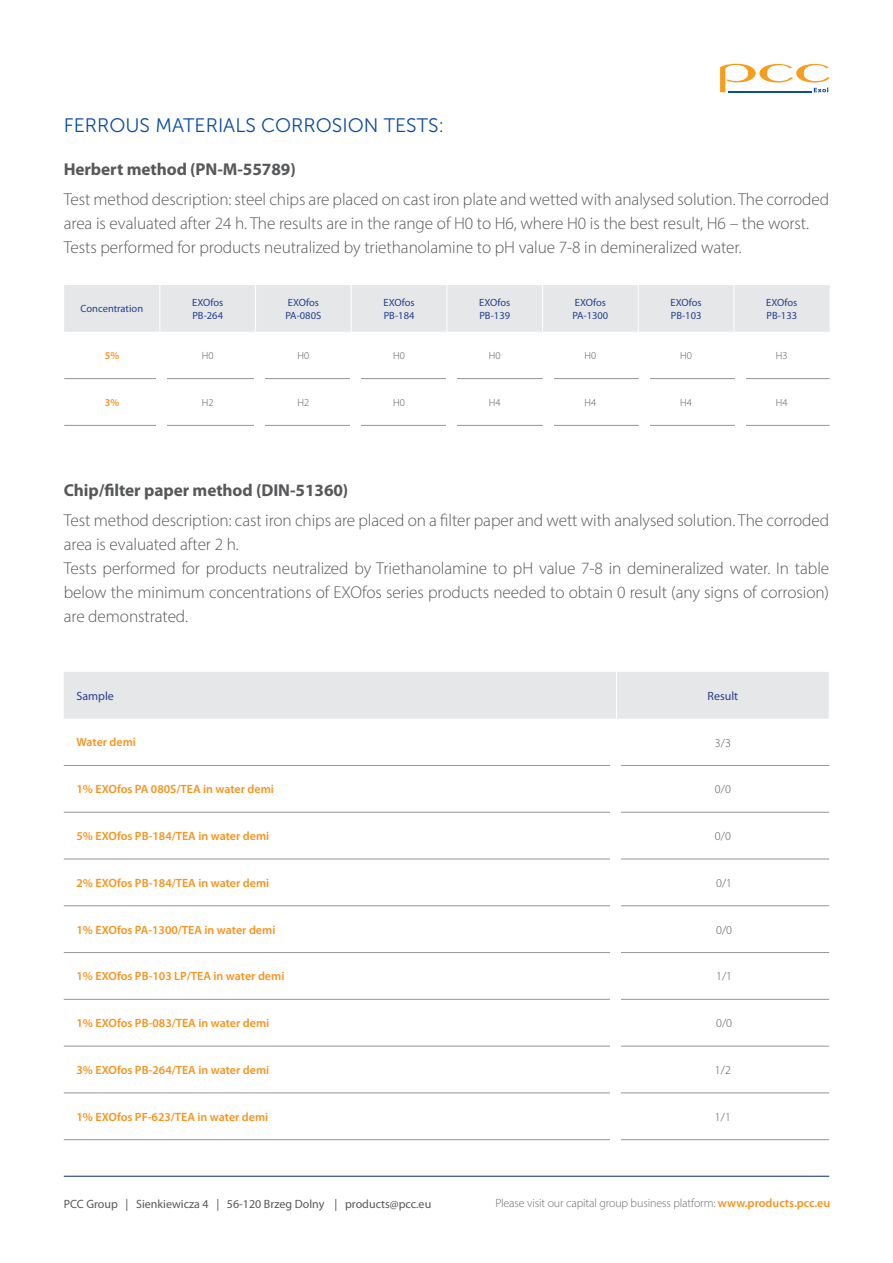
<style>
.page{position:relative;width:893px;height:1263px;background:#fff}
.page>*{position:absolute;margin:0;border:0;box-sizing:border-box;transform-origin:0 0}
.t1{font:19.5px "Museo Sans 300";color:#0d4da1}
.t2{font:300 17.25px/24px "Myriad Pro";letter-spacing:-.005em;color:#57585a}
.t3{font:700 17.25px "Myriad Pro";letter-spacing:-.005em;color:#57585a}
.t4{font:600 12px "Myriad Pro";color:#f7931d}
.t5{font:300 12px "Myriad Pro";letter-spacing:-.01em;color:#6c6d70}
.t6{font:12px "Myriad Pro";color:#57585a}
.t7{font:300 12px "Myriad Pro";color:#57585a}
.t8{font:12px "Myriad Pro";color:#253f8e}
.t9{font:10.5px "Myriad Pro";color:#253f8e}
.t10{font:300 10.5px "Myriad Pro";color:#57585a}
.t11{font:600 10.5px "Myriad Pro";color:#f7931d}
.s1{font-weight:600;color:#f7931d}
</style>
<div class="page">
<hr style="left:64px;top:1176px;width:765px;height:1px;background:#253f8e">
<svg style="left:720px;top:64px;width:110px;height:28px"></svg>
<hr style="left:728px;top:91px;width:84px;height:1px;background:#0d4da1">
<div style="left:64px;top:285px;width:766px;height:47px;background:#e6e7e9"></div>
<hr style="left:64px;top:425px;width:96px;height:1px;background:#939598">
<hr style="left:160px;top:425px;width:96px;height:1px;background:#939598">
<hr style="left:256px;top:425px;width:95px;height:1px;background:#939598">
<hr style="left:351px;top:425px;width:96px;height:1px;background:#939598">
<hr style="left:447px;top:425px;width:96px;height:1px;background:#939598">
<hr style="left:543px;top:425px;width:95px;height:1px;background:#939598">
<hr style="left:638px;top:425px;width:96px;height:1px;background:#939598">
<hr style="left:734px;top:425px;width:96px;height:1px;background:#939598">
<hr style="left:64px;top:378px;width:96px;height:1px;background:#939598">
<hr style="left:160px;top:378px;width:96px;height:1px;background:#939598">
<hr style="left:256px;top:378px;width:95px;height:1px;background:#939598">
<hr style="left:351px;top:378px;width:96px;height:1px;background:#939598">
<hr style="left:447px;top:378px;width:96px;height:1px;background:#939598">
<hr style="left:543px;top:378px;width:95px;height:1px;background:#939598">
<hr style="left:638px;top:378px;width:96px;height:1px;background:#939598">
<hr style="left:734px;top:378px;width:96px;height:1px;background:#939598">
<hr style="left:159px;top:285px;width:1px;height:47px;background:#fff">
<hr style="left:255px;top:285px;width:1px;height:47px;background:#fff">
<hr style="left:351px;top:285px;width:1px;height:47px;background:#fff">
<hr style="left:447px;top:285px;width:1px;height:47px;background:#fff">
<hr style="left:542px;top:285px;width:1px;height:47px;background:#fff">
<hr style="left:638px;top:285px;width:1px;height:47px;background:#fff">
<hr style="left:734px;top:285px;width:1px;height:47px;background:#fff">
<div style="left:64px;top:672px;width:765px;height:47px;background:#e6e7e9"></div>
<hr style="left:64px;top:812px;width:553px;height:1px;background:#939598">
<hr style="left:617px;top:812px;width:212px;height:1px;background:#939598">
<hr style="left:64px;top:859px;width:553px;height:1px;background:#939598">
<hr style="left:617px;top:859px;width:212px;height:1px;background:#939598">
<hr style="left:64px;top:905px;width:553px;height:1px;background:#939598">
<hr style="left:617px;top:905px;width:212px;height:1px;background:#939598">
<hr style="left:64px;top:952px;width:553px;height:1px;background:#939598">
<hr style="left:617px;top:952px;width:212px;height:1px;background:#939598">
<hr style="left:64px;top:999px;width:553px;height:1px;background:#939598">
<hr style="left:617px;top:999px;width:212px;height:1px;background:#939598">
<hr style="left:64px;top:1046px;width:553px;height:1px;background:#939598">
<hr style="left:617px;top:1046px;width:212px;height:1px;background:#939598">
<hr style="left:64px;top:1092px;width:553px;height:1px;background:#939598">
<hr style="left:617px;top:1092px;width:212px;height:1px;background:#939598">
<hr style="left:64px;top:1139px;width:553px;height:1px;background:#939598">
<hr style="left:617px;top:1139px;width:212px;height:1px;background:#939598">
<hr style="left:64px;top:765px;width:553px;height:1px;background:#939598">
<hr style="left:617px;top:765px;width:212px;height:1px;background:#939598">
<hr style="left:616px;top:672px;width:1px;height:47px;background:#fff">
<div style="left:156px;top:352px;width:11px;height:88px;background:#fff"></div>
<div style="left:254px;top:352px;width:11px;height:88px;background:#fff"></div>
<div style="left:350px;top:352px;width:11px;height:88px;background:#fff"></div>
<div style="left:446px;top:352px;width:11px;height:88px;background:#fff"></div>
<div style="left:543px;top:352px;width:11px;height:88px;background:#fff"></div>
<div style="left:639px;top:352px;width:11px;height:88px;background:#fff"></div>
<div style="left:735px;top:352px;width:11px;height:88px;background:#fff"></div>
<div style="left:610px;top:738px;width:11px;height:412px;background:#fff"></div>
<p class="t1" style="left:64px;top:115px;width:382px">FERROUS MATERIALS CORROSION TESTS:</p>
<p class="t3" style="left:64px;top:158px;width:233px">Herbert method (PN-M-55789)</p>
<p class="t2" style="left:64px;top:188px;width:767px">Test method description: steel chips are placed on cast iron plate and wetted with analysed solution. The corroded area is evaluated after 24 h. The results are in the range of H0 to H6, where H0 is the best result, H6 – the worst.</p>
<p class="t2" style="left:64px;top:236px;width:679px">Tests performed for products neutralized by triethanolamine to pH value 7-8 in demineralized water.</p>
<p class="t9" style="left:81px;top:302px;width:64px">Concentration</p>
<p class="t9" style="left:192px;top:296px;width:33px">EXOfos</p>
<p class="t9" style="left:192px;top:309px;width:32px">PB-264</p>
<p class="t9" style="left:288px;top:296px;width:33px">EXOfos</p>
<p class="t9" style="left:286px;top:309px;width:37px">PA-080S</p>
<p class="t9" style="left:383px;top:296px;width:33px">EXOfos</p>
<p class="t9" style="left:384px;top:309px;width:32px">PB-184</p>
<p class="t9" style="left:479px;top:296px;width:33px">EXOfos</p>
<p class="t9" style="left:479px;top:309px;width:32px">PB-139</p>
<p class="t9" style="left:575px;top:296px;width:33px">EXOfos</p>
<p class="t9" style="left:572px;top:309px;width:37px">PA-1300</p>
<p class="t9" style="left:670px;top:296px;width:33px">EXOfos</p>
<p class="t9" style="left:671px;top:309px;width:32px">PB-103</p>
<p class="t9" style="left:766px;top:296px;width:33px">EXOfos</p>
<p class="t9" style="left:766px;top:309px;width:32px">PB-133</p>
<p class="t11" style="left:105px;top:349px;width:16px">5%</p>
<p class="t10" style="left:202px;top:349px;width:13px">H0</p>
<p class="t10" style="left:297px;top:349px;width:13px">H0</p>
<p class="t10" style="left:393px;top:349px;width:13px">H0</p>
<p class="t10" style="left:489px;top:349px;width:13px">H0</p>
<p class="t10" style="left:584px;top:349px;width:13px">H0</p>
<p class="t10" style="left:680px;top:349px;width:13px">H0</p>
<p class="t10" style="left:776px;top:349px;width:13px">H3</p>
<p class="t11" style="left:105px;top:396px;width:16px">3%</p>
<p class="t10" style="left:202px;top:396px;width:13px">H2</p>
<p class="t10" style="left:297px;top:396px;width:13px">H2</p>
<p class="t10" style="left:393px;top:396px;width:13px">H0</p>
<p class="t10" style="left:489px;top:396px;width:13px">H4</p>
<p class="t10" style="left:584px;top:396px;width:13px">H4</p>
<p class="t10" style="left:680px;top:396px;width:13px">H4</p>
<p class="t10" style="left:776px;top:396px;width:13px">H4</p>
<p class="t3" style="left:64px;top:478px;width:286px">Chip/filter paper method (DIN-51360)</p>
<p class="t2" style="left:64px;top:508px;width:767px">Test method description: cast iron chips are placed on a filter paper and wett with analysed solution. The corroded area is evaluated after 2 h.</p>
<p class="t2" style="left:64px;top:556px;width:767px;text-align:justify">Tests performed for products neutralized by Triethanolamine to pH value 7-8 in demineralized water. In table below the minimum concentrations of EXOfos series products needed to obtain 0 result (any signs of corrosion) are demonstrated.</p>
<p class="t8" style="left:77px;top:688px;width:39px">Sample</p>
<p class="t8" style="left:707px;top:688px;width:32px">Result</p>
<p class="t4" style="left:77px;top:735px;width:61px">Water demi</p>
<p class="t7" style="left:715px;top:735px;width:17px">3/3</p>
<p class="t4" style="left:77px;top:782px;width:199px">1% EXOfos PA 080S/TEA in water demi</p>
<p class="t7" style="left:715px;top:782px;width:17px">0/0</p>
<p class="t4" style="left:77px;top:828px;width:194px">5% EXOfos PB-184/TEA in water demi</p>
<p class="t7" style="left:715px;top:829px;width:17px">0/0</p>
<p class="t4" style="left:77px;top:875px;width:194px">2% EXOfos PB-184/TEA in water demi</p>
<p class="t7" style="left:716px;top:876px;width:17px">0/1</p>
<p class="t4" style="left:77px;top:922px;width:200px">1% EXOfos PA-1300/TEA in water demi</p>
<p class="t7" style="left:716px;top:922px;width:17px">0/0</p>
<p class="t4" style="left:77px;top:969px;width:209px">1% EXOfos PB-103 LP/TEA in water demi</p>
<p class="t7" style="left:716px;top:969px;width:17px">1/1</p>
<p class="t4" style="left:77px;top:1015px;width:194px">1% EXOfos PB-083/TEA in water demi</p>
<p class="t7" style="left:716px;top:1016px;width:17px">0/0</p>
<p class="t4" style="left:77px;top:1062px;width:194px">3% EXOfos PB-264/TEA in water demi</p>
<p class="t7" style="left:715px;top:1063px;width:17px">1/2</p>
<p class="t4" style="left:77px;top:1109px;width:193px">1% EXOfos PF-623/TEA in water demi</p>
<p class="t7" style="left:715px;top:1109px;width:17px">1/1</p>
<p class="t6" style="left:64px;top:1197px;width:369px">PCC Group | Sienkiewicza 4 | 56-120 Brzeg Dolny | products@pcc.eu</p>
<p class="t5" style="left:495px;top:1196px;width:336px">Please visit our capital group business platform: <span class="s1">www.products.pcc.eu</span></p>
</div>
